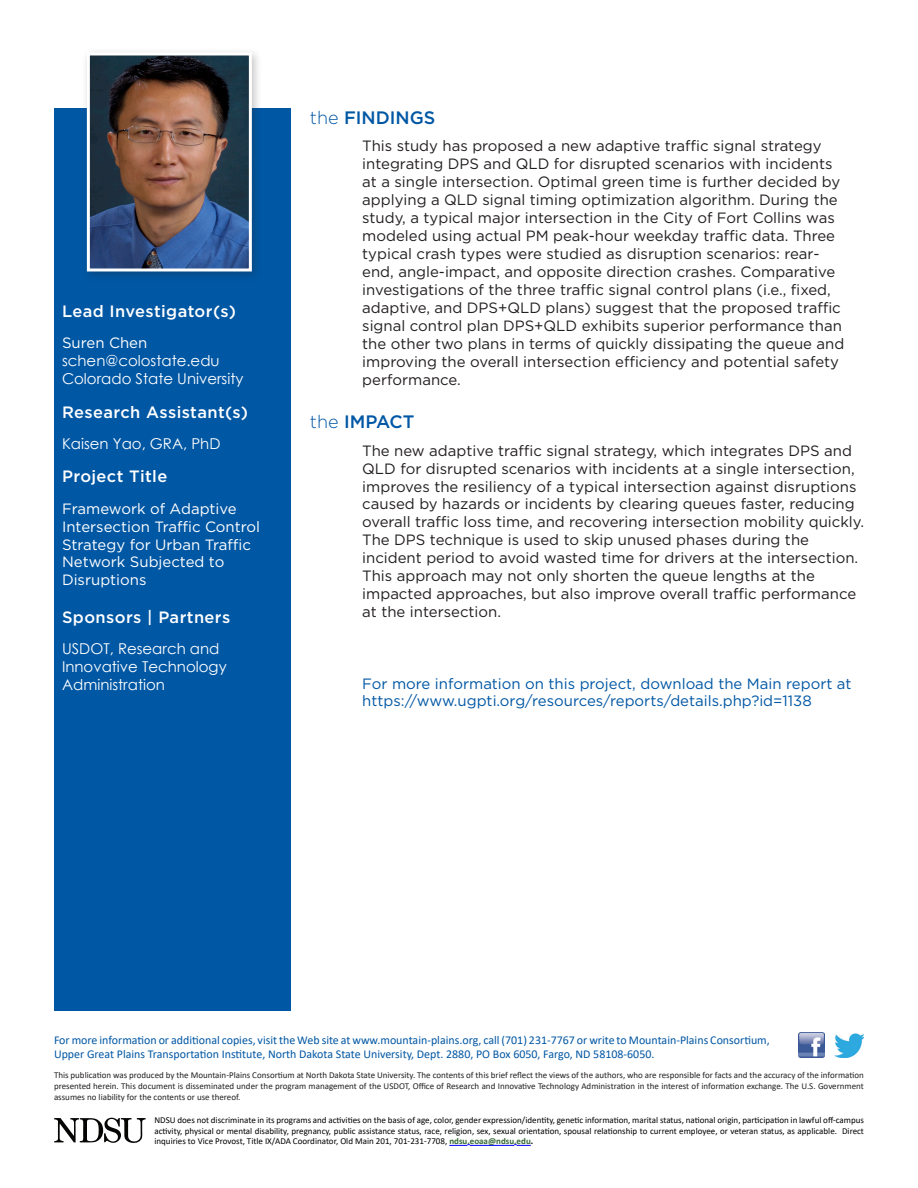
<style>
.page{position:relative;width:918px;height:1188px;background:#fff}
.page>*{position:absolute;margin:0;border:0;box-sizing:border-box;transform-origin:0 0}
.t1{font:500 18px "Gotham";color:#0057a4}
.t2{font:500 16.5px "Gotham";letter-spacing:.025em;color:#fff}
.t3{font:15px/18px "Gotham";color:#231f20}
.t4{font:15px/16.5px "Gotham";color:#0057a4}
.t5{font:15px/18px "Century Gothic";color:#fff}
.t6{font:15px/18px "Gotham";color:#fff}
.t7{font:12px/14.4px "Calibri";color:#0057a4}
.t8{font:9px/10.8px "Calibri";color:#000;text-align:justify}
.t9{font:9px/10.8px "Calibri";color:#231f20;text-align:justify}
.s1{font-weight:300}
.s2{font-weight:700;color:#363}
.s3{font-weight:700}
</style>
<div class="page">
<div style="left:54px;top:108px;width:236px;height:903px;background:#0057a4"></div>
<svg style="left:449px;top:1144px;width:21px;height:2px"></svg>
<hr style="left:470px;top:1145px;width:44px;height:1px;background:#00f">
<svg style="left:514px;top:1144px;width:17px;height:2px"></svg>
<div style="left:81px;top:47px;width:182px;height:235px;background:#231f20;opacity:.25"></div>
<img style="left:91px;top:57px;width:157px;height:210px">
<div style="left:87px;top:53px;width:165px;height:218px;border:3px solid #fff"></div>
<img style="left:798px;top:1032px;width:26px;height:26px">
<img style="left:834px;top:1033px;width:30px;height:25px">
<svg style="left:54px;top:1118px;width:92px;height:25px"></svg>
<h1 class="t2" style="left:62px;top:300px;width:175px">Lead Investigator(s)</h1>
<p class="t6" style="left:62px;top:334px;width:87px">Suren Chen</p>
<p class="t5" style="left:62px;top:352px;width:159px">schen@colostate.edu</p>
<p class="t5" style="left:62px;top:370px;width:183px">Colorado State University</p>
<h1 class="t2" style="left:62px;top:401px;width:188px">Research Assistant(s)</h1>
<p class="t5" style="left:62px;top:434px;width:160px">Kaisen Yao, GRA, PhD</p>
<h1 class="t2" style="left:62px;top:466px;width:107px">Project Title</h1>
<p class="t6" style="left:62px;top:499px;width:200px">Framework of Adaptive<br>Intersection Traffic Control<br>Strategy for Urban Traffic<br>Network Subjected to<br>Disruptions</p>
<h1 class="t2" style="left:62px;top:606px;width:170px">Sponsors | Partners</h1>
<p class="t5" style="left:62px;top:640px;width:166px">USDOT, Research and<br>Innovative Technology<br>Administration</p>
<h1 class="t1" style="left:310px;top:106px;width:127px"><span class="s1">the</span> FINDINGS</h1>
<p class="t3" style="left:362px;top:137px;width:484px">This study has proposed a new adaptive traffic signal strategy integrating DPS and QLD for disrupted scenarios with incidents at a single intersection. Optimal green time is further decided by applying a QLD signal timing optimization algorithm. During the study, a typical major intersection in the City of Fort Collins was modeled using actual PM peak-hour weekday traffic data. Three typical crash types were studied as disruption scenarios: rear&shy;end, angle-impact, and opposite direction crashes. Comparative investigations of the three traffic signal control plans (i.e., fixed, adaptive, and DPS+QLD plans) suggest that the proposed traffic signal control plan DPS+QLD exhibits superior performance than the other two plans in terms of quickly dissipating the queue and improving the overall intersection efficiency and potential safety performance.</p>
<h1 class="t1" style="left:310px;top:410px;width:106px"><span class="s1">the</span> IMPACT</h1>
<p class="t3" style="left:362px;top:441px;width:503px">The new adaptive traffic signal strategy, which integrates DPS and QLD for disrupted scenarios with incidents at a single intersection, improves the resiliency of a typical intersection against disruptions caused by hazards or incidents by clearing queues faster, reducing overall traffic loss time, and recovering intersection mobility quickly.<br>The DPS technique is used to skip unused phases during the incident period to avoid wasted time for drivers at the intersection.<br>This approach may not only shorten the queue lengths at the impacted approaches, but also improve overall traffic performance at the intersection.</p>
<p class="t4" style="left:362px;top:676px;width:491px">For more information on this project, download the Main report at https://www.ugpti.org/resources/reports/details.php?id=1138</p>
<p class="t7" style="left:54px;top:1032px;width:717px">For more information or additional copies, visit the Web site at www.mountain-plains.org, call (701) 231-7767 or write to Mountain-Plains Consortium,<br>Upper Great Plains Transportation Institute, North Dakota State University, Dept. 2880, PO Box 6050, Fargo, ND 58108-6050.</p>
<p class="t9" style="left:54px;top:1070px;width:811px">This publication was produced by the Mountain-Plains Consortium at North Dakota State University. The contents of this brief reflect the views of the authors, who are responsible for facts and the accuracy of the information presented herein. This document is disseminated under the program management of the USDOT, Office of Research and Innovative Technology Administration in the interest of information exchange. The U.S. Government assumes no liability for the contents or use thereof.</p>
<p class="t8" style="left:154px;top:1114px;width:711px">NDSU does not discriminate in its programs and activities on the basis of age, color, gender expression/identity, genetic information, marital status, national origin, participation in lawful off-campus activity, physical or mental disability, pregnancy, public assistance status, race, religion, sex, sexual orientation, spousal relationship to current employee, or veteran status, as applicable. Direct inquiries to Vice Provost, Title IX/ADA Coordinator, Old Main 201, 701-231-7708, <span class="s2">ndsu.eoaa@ndsu.edu</span><span class="s3">.</span></p>
</div>
